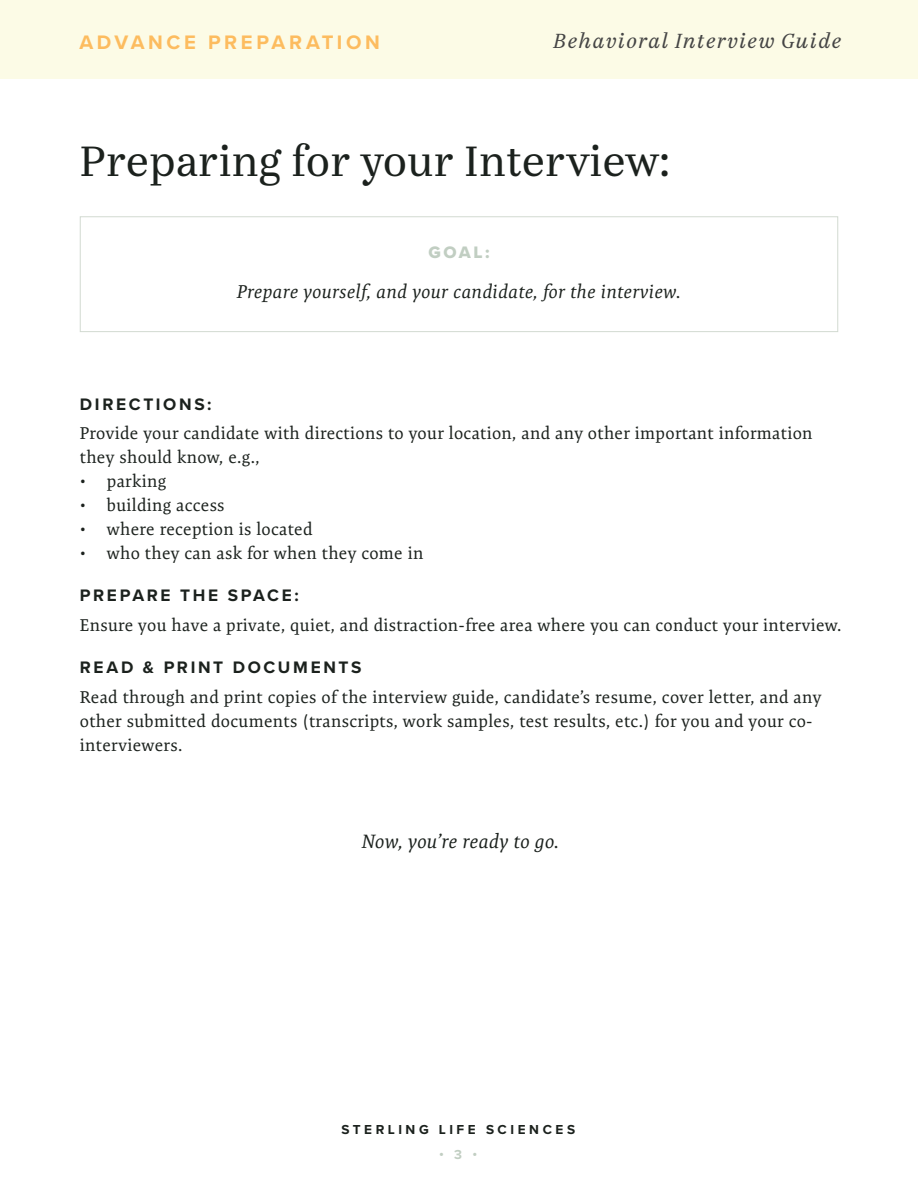
<style>
.page{position:relative;width:918px;height:1188px;background:#fff}
.page>*{position:absolute;margin:0;border:0;box-sizing:border-box;transform-origin:0 0}
.t1{font:42px "Casus Pro";letter-spacing:.005em;color:#1b211d}
.t2{font:italic 20.25px "Casus Pro";letter-spacing:.06em;color:#444}
.t3{font:700 20.25px "Proxima Nova";letter-spacing:.175em;color:#fdbc5f}
.t4{font:italic 19.5px "Expo Serif Pro";letter-spacing:.02em;color:#1b211d}
.t5{font:italic 18.75px "Expo Serif Pro";letter-spacing:.025em;color:#1b211d}
.t6{font:17.25px/24px "Expo Serif Pro";letter-spacing:.02em;color:#1b211d}
.t7{font:700 17.25px "Proxima Nova";letter-spacing:.155em;color:#1b211d}
.t8{font:17.25px "Proxima Nova Extrabld";color:#c1cec2}
.t9{font:700 13.5px "Proxima Nova";letter-spacing:.265em;color:#1b211d}
.t10{font:700 13.5px "Proxima Nova";color:#c1cec2}
</style>
<div class="page">
<div style="left:0;top:0;width:918px;height:80px;background:#fcfbe6"></div>
<div style="left:80px;top:216px;width:758px;height:116px;border:1px solid #d2dad1"></div>
<p class="t3" style="left:80px;top:27px;width:302px">ADVANCE PREPARATION</p>
<p class="t2" style="left:553px;top:27px;width:290px">Behavioral Interview Guide</p>
<h1 class="t1" style="left:80px;top:133px;width:592px">Preparing for your Interview:</h1>
<p class="t8" style="left:428px;top:239px;width:63px">GOAL:</p>
<p class="t5" style="left:237px;top:281px;width:445px">Prepare yourself, and your candidate, for the interview.</p>
<p class="t7" style="left:80px;top:391px;width:133px">DIRECTIONS:</p>
<p class="t6" style="left:80px;top:422px;width:734px">Provide your candidate with directions to your location, and any other important information they should know, e.g.,</p>
<p class="t6" style="left:80px;top:470px;width:88px">• parking</p>
<p class="t6" style="left:80px;top:494px;width:146px">• building access</p>
<p class="t6" style="left:80px;top:518px;width:234px">• where reception is located</p>
<p class="t6" style="left:80px;top:542px;width:345px">• who they can ask for when they come in</p>
<p class="t7" style="left:80px;top:583px;width:221px">PREPARE THE SPACE:</p>
<p class="t6" style="left:80px;top:614px;width:763px">Ensure you have a private, quiet, and distraction-free area where you can conduct your interview.</p>
<p class="t7" style="left:80px;top:655px;width:283px">READ &amp; PRINT DOCUMENTS</p>
<p class="t6" style="left:80px;top:686px;width:743px">Read through and print copies of the interview guide, candidate’s resume, cover letter, and any other submitted documents (transcripts, work samples, test results, etc.) for you and your co&shy;interviewers.</p>
<p class="t4" style="left:362px;top:829px;width:198px">Now, you’re ready to go.</p>
<p class="t9" style="left:341px;top:1120px;width:235px">STERLING LIFE SCIENCES</p>
<p class="t10" style="left:439px;top:1145px;width:40px">• 3 •</p>
</div>
